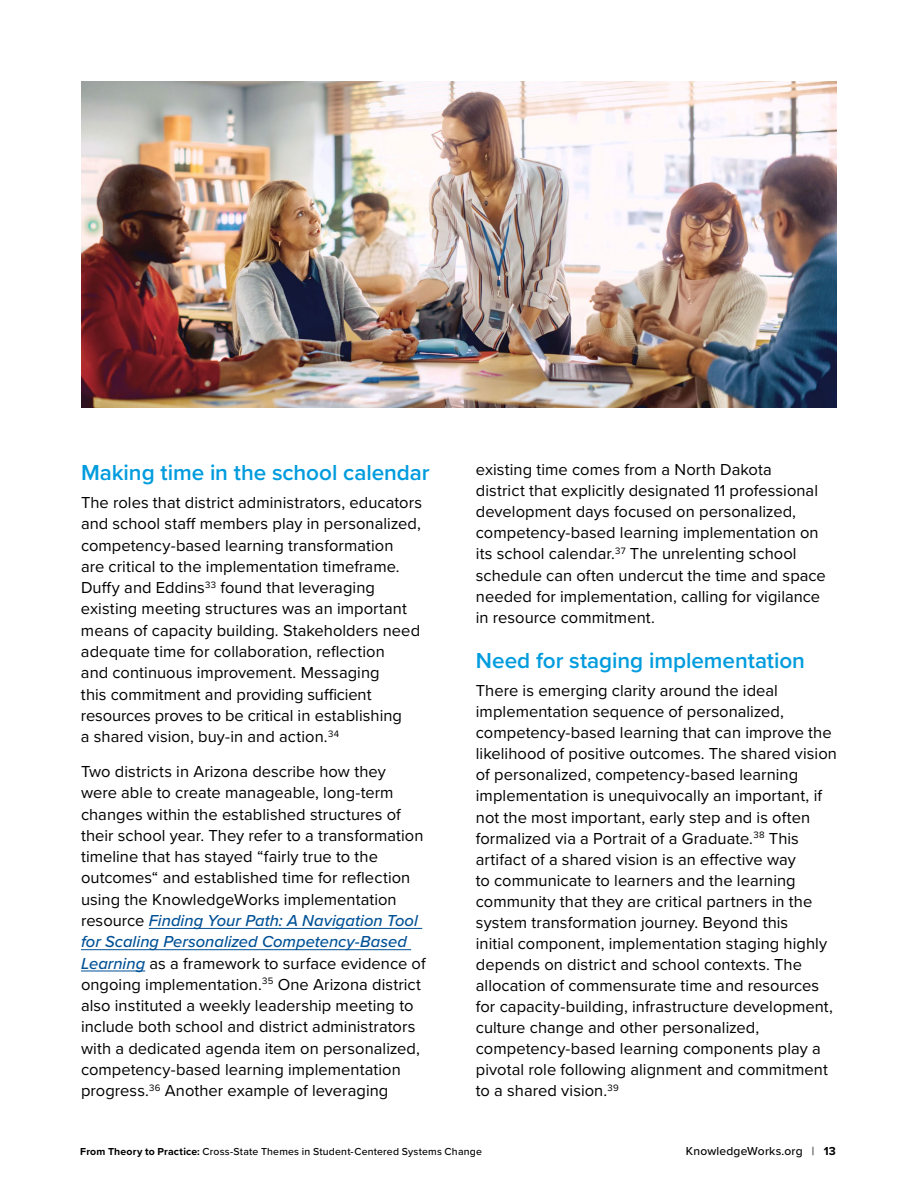
<style>
.page{position:relative;width:918px;height:1188px;background:#fff}
.page>*{position:absolute;margin:0;border:0;box-sizing:border-box;transform-origin:0 0}
.t1{font:600 22.5px "Proxima Nova";letter-spacing:-.005em;color:#009cde}
.t2{font:16.5px/21.3px "Proxima Nova";letter-spacing:.005em;color:#000}
.t3{font:500 12px "Proxima Nova";letter-spacing:.015em;color:#000}
.t4{font:500 10.5px "Proxima Nova";letter-spacing:.02em;color:#000}
.s1{font-weight:500;font-style:italic;color:#005196}
.s2{font-weight:700}
.s3{font-weight:400}
</style>
<div class="page">
<hr style="left:149px;top:928px;width:273px;height:1px;background:#005196">
<hr style="left:81px;top:949px;width:330px;height:1px;background:#005196">
<hr style="left:81px;top:971px;width:64px;height:1px;background:#005196">
<img style="left:81px;top:81px;width:756px;height:326px">
<h4 class="t1" style="left:81px;top:456px;width:350px">Making time in the school calendar</h4>
<p class="t2" style="left:81px;top:491px;width:343px">The roles that district administrators, educators and school staff members play in personalized, competency-based learning transformation<br>are critical to the implementation timeframe.<br>Duffy and Eddins<sup>33</sup> found that leveraging existing meeting structures was an important means of capacity building. Stakeholders need adequate time for collaboration, reflection<br>and continuous improvement. Messaging<br>this commitment and providing sufficient resources proves to be critical in establishing<br>a shared vision, buy-in and action.<sup>34</sup></p>
<p class="t2" style="left:81px;top:760px;width:346px">Two districts in Arizona describe how they were able to create manageable, long-term changes within the established structures of their school year. They refer to a transformation timeline that has stayed “fairly true to the outcomes“ and established time for reflection using the KnowledgeWorks implementation resource <span class="s1">Finding Your Path: A Navigation Tool for Scaling Personalized Competency-Based Learning</span> as a framework to surface evidence of ongoing implementation.<sup>35</sup> One Arizona district also instituted a weekly leadership meeting to include both school and district administrators with a dedicated agenda item on personalized, competency-based learning implementation progress.<sup>36</sup> Another example of leveraging</p>
<p class="t2" style="left:476px;top:459px;width:352px">existing time comes from a North Dakota<br>district that explicitly designated 11 professional development days focused on personalized, competency-based learning implementation on its school calendar.<sup>37</sup> The unrelenting school schedule can often undercut the time and space needed for implementation, calling for vigilance in resource commitment.</p>
<h4 class="t1" style="left:476px;top:644px;width:331px">Need for staging implementation</h4>
<p class="t2" style="left:476px;top:680px;width:363px">There is emerging clarity around the ideal implementation sequence of personalized, competency-based learning that can improve the likelihood of positive outcomes. The shared vision of personalized, competency-based learning implementation is unequivocally an important, if not the most important, early step and is often formalized via a Portrait of a Graduate.<sup>38</sup> This artifact of a shared vision is an effective way<br>to communicate to learners and the learning community that they are critical partners in the system transformation journey. Beyond this<br>initial component, implementation staging highly depends on district and school contexts. The allocation of commensurate time and resources for capacity-building, infrastructure development, culture change and other personalized, competency-based learning components play a pivotal role following alignment and commitment to a shared vision.<sup>39</sup></p>
<p class="t4" style="left:80px;top:1144px;width:403px"><span class="s2">From Theory to Practice:</span> Cross-State Themes in Student-Centered Systems Change</p>
<p class="t3" style="left:686px;top:1142px;width:151px">KnowledgeWorks.org <span class="s3">|</span> <span class="s2">13</span></p>
</div>
